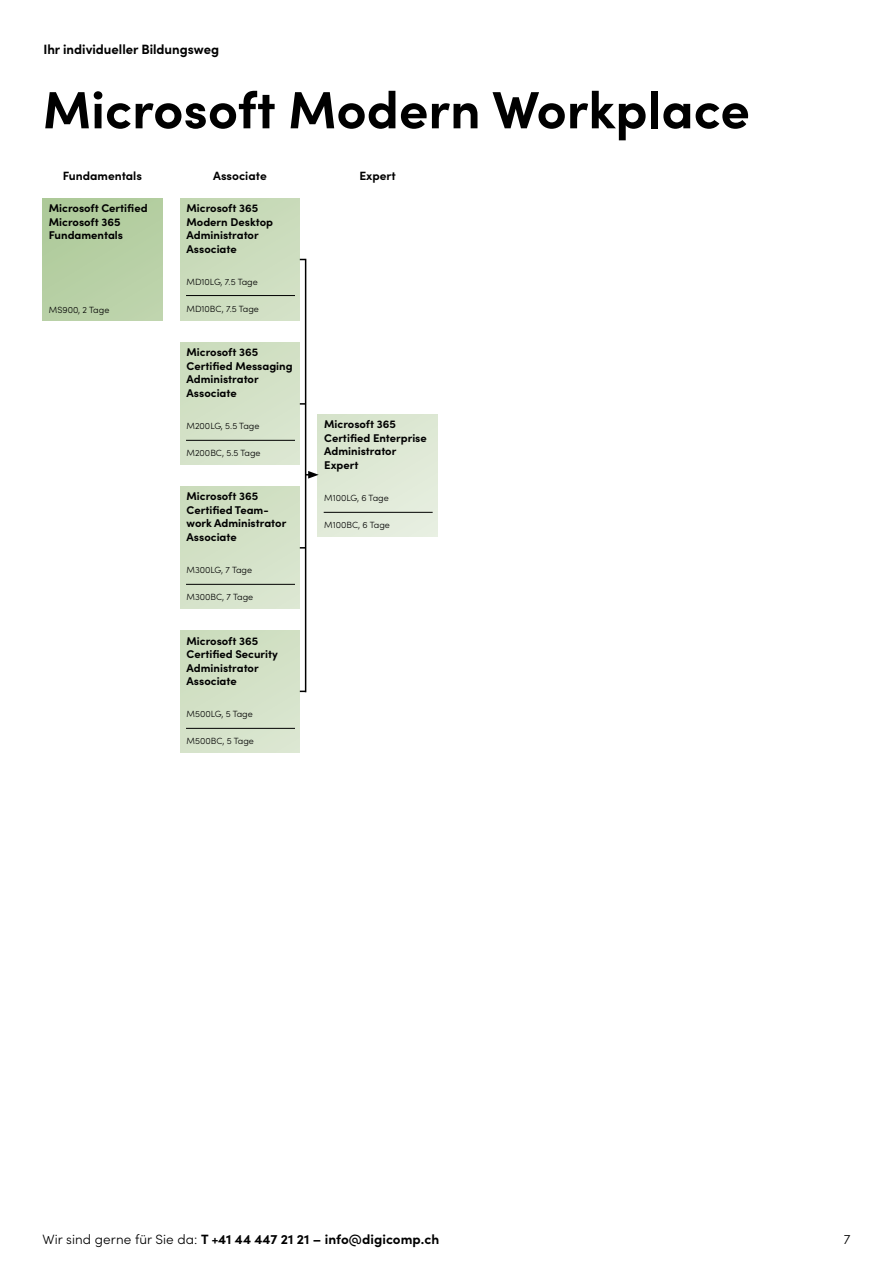
<style>
.page{position:relative;width:893px;height:1263px;background:#fff}
.page>*{position:absolute;margin:0;border:0;box-sizing:border-box;transform-origin:0 0}
.t1{font:700 52.5px "Sofia Pro";color:#000}
.t2{font:700 13.5px "Sofia Pro";color:#000}
.t3{font:300 13.5px "Sofia Pro";color:#000}
.t4{font:700 12px "Sofia Pro";color:#000}
.t5{font:700 11.25px/13.5px "Sofia Pro";color:#000}
.t6{font:300 9px "Sofia Pro";color:#000}
.s1{font-weight:300}
</style>
<div class="page">
<div style="left:180px;top:198px;width:120px;height:122px;background:#cbdcbc"></div>
<div style="left:318px;top:414px;width:119px;height:122px;background:#dfe9d6"></div>
<div style="left:43px;top:198px;width:119px;height:122px;background:#b6cfa3"></div>
<div style="left:180px;top:486px;width:120px;height:122px;background:#d3e1c6"></div>
<div style="left:180px;top:630px;width:120px;height:122px;background:#d3e1c6"></div>
<hr style="left:186px;top:295px;width:109px;height:1px;background:#000">
<hr style="left:186px;top:584px;width:109px;height:1px;background:#000">
<hr style="left:186px;top:728px;width:109px;height:1px;background:#000">
<hr style="left:305px;top:259px;width:1px;height:433px;background:#000">
<svg style="left:180px;top:342px;width:125px;height:122px;background:#d3e0c7"></svg>
<svg style="left:306px;top:471px;width:13px;height:8px"></svg>
<hr style="left:324px;top:512px;width:109px;height:1px;background:#000">
<p class="t2" style="left:43px;top:39px;width:177px">Ihr individueller Bildungsweg</p>
<h1 class="t1" style="left:43px;top:69px;width:709px">Microsoft Modern Workplace</h1>
<p class="t4" style="left:63px;top:167px;width:81px">Fundamentals</p>
<p class="t4" style="left:213px;top:167px;width:55px">Associate</p>
<p class="t4" style="left:359px;top:167px;width:38px">Expert</p>
<p class="t5" style="left:49px;top:201px;width:100px">Microsoft Certified<br>Microsoft 365<br>Fundamentals</p>
<p class="t6" style="left:49px;top:304px;width:62px">MS900, 2 Tage</p>
<p class="t5" style="left:187px;top:201px;width:88px">Microsoft 365<br>Modern Desktop<br>Administrator<br>Associate</p>
<p class="t6" style="left:187px;top:275px;width:73px">MD10LG, 7.5 Tage</p>
<p class="t6" style="left:187px;top:302px;width:74px">MD10BC, 7.5 Tage</p>
<p class="t5" style="left:187px;top:345px;width:108px">Microsoft 365<br>Certified Messaging<br>Administrator<br>Associate</p>
<p class="t6" style="left:187px;top:419px;width:74px">M200LG, 5.5 Tage</p>
<p class="t6" style="left:187px;top:446px;width:76px">M200BC, 5.5 Tage</p>
<p class="t5" style="left:187px;top:489px;width:101px">Microsoft 365<br>Certified Team&shy;work Administrator<br>Associate</p>
<p class="t6" style="left:187px;top:563px;width:67px">M300LG, 7 Tage</p>
<p class="t6" style="left:187px;top:590px;width:68px">M300BC, 7 Tage</p>
<p class="t5" style="left:187px;top:633px;width:93px">Microsoft 365<br>Certified Security<br>Administrator<br>Associate</p>
<p class="t6" style="left:187px;top:707px;width:68px">M500LG, 5 Tage</p>
<p class="t6" style="left:187px;top:734px;width:69px">M500BC, 5 Tage</p>
<p class="t5" style="left:324px;top:417px;width:104px">Microsoft 365<br>Certified Enterprise<br>Administrator<br>Expert</p>
<p class="t6" style="left:324px;top:491px;width:66px">M100LG, 6 Tage</p>
<p class="t6" style="left:324px;top:518px;width:67px">M100BC, 6 Tage</p>
<p class="t2" style="left:43px;top:1229px;width:398px"><span class="s1">Wir sind gerne für Sie da:</span> T +41 44 447 21 21 – info@digicomp.ch</p>
<p class="t3" style="left:844px;top:1230px;width:8px">7</p>
</div>
